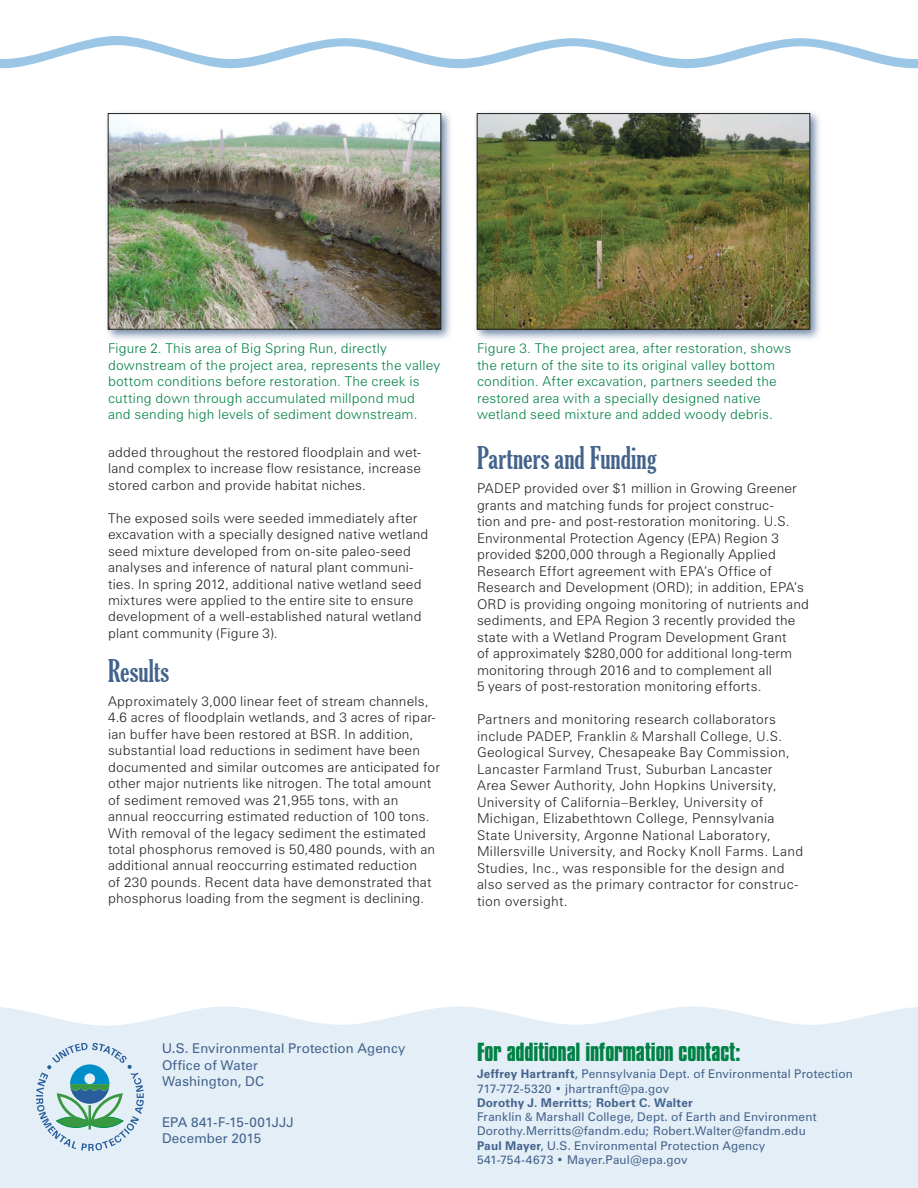
<style>
.page{position:relative;width:918px;height:1188px;background:#fff}
.page>*{position:absolute;margin:0;border:0;box-sizing:border-box;transform-origin:0 0}
.subhead_1{font:extra-condensed 30px "Gloucester";letter-spacing:.005em;color:#43638c}
.addl_info_contact{font:700 22.5px "Compacta BT";letter-spacing:-.01em;color:#008145}
.body_text{font:300 13.5px/16.5px "Zurich BT";letter-spacing:.015em;color:#20231e}
.t1{font:300 13.5px/16.5px "Zurich BT";letter-spacing:.015em;color:#008145}
.publication_info{font:13.5px "Zurich BT";letter-spacing:.015em;color:#43638c}
.publication_info-2{font:13.5px "Zurich BT";letter-spacing:-.01em;color:#43638c}
.publication_info-3{font:12px "Zurich BT";letter-spacing:.02em;color:#43638c}
.publication_info-4{font:700 12px "Zurich BT";letter-spacing:.02em;color:#43638c}
.s1{font-family:"Myriad Pro"}
.s2{font-weight:700}
.s3{font-weight:400}
</style>
<div class="page">
<svg style="left:0;top:36px;width:918px;height:32px"></svg>
<div style="left:0;top:1006px;width:918px;height:182px;background:#e4eef7"></div>
<div style="left:473px;top:110px;width:350px;height:232px;background:#43638c;opacity:.75"></div>
<div style="left:104px;top:110px;width:350px;height:232px;background:#43638c;opacity:.75"></div>
<img style="left:110px;top:115px;width:329px;height:212px">
<div style="left:108px;top:113px;width:333px;height:216px;border:1px solid #20231e"></div>
<img style="left:479px;top:115px;width:329px;height:212px">
<div style="left:477px;top:113px;width:333px;height:216px;border:1px solid #20231e"></div>
<svg style="left:36px;top:1043px;width:108px;height:108px;background:#b3d1d8"></svg>
<p class="t1" style="left:108px;top:340px;width:334px">Figure 2. This area of Big Spring Run, directly downstream of the project area, represents the valley bottom conditions before restoration. The creek is cutting down through accumulated millpond mud and sending high levels of sediment downstream.</p>
<p class="body_text" style="left:108px;top:443px;width:315px;text-align:justify">added throughout the restored floodplain and wet&shy;land complex to increase flow resistance, increase stored carbon and provide habitat niches.</p>
<p class="body_text" style="left:108px;top:509px;width:322px">The exposed soils were seeded immediately after excavation with a specially designed native wetland seed mixture developed from on-site paleo-seed analyses and inference of natural plant communi&shy;ties. In spring 2012, additional native wetland seed mixtures were applied to the entire site to ensure development of a well-established natural wetland plant community (Figure 3).</p>
<h2 class="subhead_1" style="left:108px;top:653px;width:63px">Results</h2>
<p class="body_text" style="left:108px;top:692px;width:334px">Approximately 3,000 linear feet of stream channels, 4.6 acres of floodplain wetlands, and 3 acres of ripar&shy;ian buffer have been restored at BSR. In addition, substantial load reductions in sediment have been documented and similar outcomes are anticipated for other major nutrients like nitrogen. The total amount of sediment removed was 21,955 tons, with an annual reoccurring estimated reduction of 100 tons.<br>With removal of the legacy sediment the estimated total phosphorus removed is 50,480 pounds, with an additional annual reoccurring estimated reduction<br>of 230 pounds. Recent data have demonstrated that phosphorus loading from the segment is declining.</p>
<p class="t1" style="left:477px;top:340px;width:316px">Figure 3. The project area, after restoration, shows the return of the site to its original valley bottom condition. After excavation, partners seeded the restored area with a specially designed native wetland seed mixture and added woody debris.</p>
<h2 class="subhead_1" style="left:477px;top:441px;width:181px">Partners and Funding</h2>
<p class="body_text" style="left:477px;top:480px;width:334px">PADEP provided over $1 million in Growing Greener grants and matching funds for project construc-<br>tion and pre- and post-restoration monitoring. U.S.<br>Environmental Protection Agency (EPA) Region 3 provided $200,000 through a Regionally Applied Research Effort agreement with EPA’s Office of Research and Development (ORD); in addition, EPA’s ORD is providing ongoing monitoring of nutrients and sediments, and EPA Region 3 recently provided the state with a Wetland Program Development Grant<br>of approximately $280,000 for additional long-term monitoring through 2016 and to complement all<br>5 years of post-restoration monitoring efforts.</p>
<p class="body_text" style="left:477px;top:711px;width:328px">Partners and monitoring research collaborators include PADEP, Franklin <span class="s1">&amp;</span> Marshall College, U.S.<br>Geological Survey, Chesapeake Bay Commission, Lancaster Farmland Trust, Suburban Lancaster Area Sewer Authority, John Hopkins University, University of California–Berkley, University of Michigan, Elizabethtown College, Pennsylvania State University, Argonne National Laboratory, Millersville University, and Rocky Knoll Farms. Land Studies, Inc., was responsible for the design and also served as the primary contractor for construc&shy;tion oversight.</p>
<p class="publication_info" style="left:162px;top:1040px;width:245px">U.S. Environmental Protection Agency</p>
<p class="publication_info" style="left:162px;top:1057px;width:98px">Office of Water</p>
<p class="publication_info" style="left:162px;top:1073px;width:104px">Washington, DC</p>
<p class="publication_info-2" style="left:162px;top:1114px;width:133px">EPA 841-F-15-001JJJ</p>
<p class="publication_info" style="left:162px;top:1130px;width:101px">December 2015</p>
<p class="addl_info_contact" style="left:477px;top:1038px;width:265px">For additional information contact:</p>
<p class="publication_info-3" style="left:477px;top:1067px;width:377px"><span class="s2">Jeffrey Hartranft</span>, Pennsylvania Dept. of Environmental Protection</p>
<p class="publication_info-3" style="left:477px;top:1081px;width:194px">717-772-5320 • jhartranft@pa.gov</p>
<p class="publication_info-4" style="left:477px;top:1095px;width:217px">Dorothy J. Merritts<span class="s3">;</span> Robert C. Walter</p>
<p class="publication_info-3" style="left:477px;top:1110px;width:341px">Franklin <span class="s1">&amp;</span> Marshall College, Dept. of Earth and Environment</p>
<p class="publication_info-3" style="left:477px;top:1124px;width:330px">Dorothy.Merritts@fandm.edu; Robert.Walter@fandm.edu</p>
<p class="publication_info-3" style="left:477px;top:1138px;width:290px"><span class="s2">Paul Mayer</span>, U.S. Environmental Protection Agency</p>
<p class="publication_info-3" style="left:477px;top:1152px;width:212px">541-754-4673 • Mayer.Paul@epa.gov</p>
</div>
